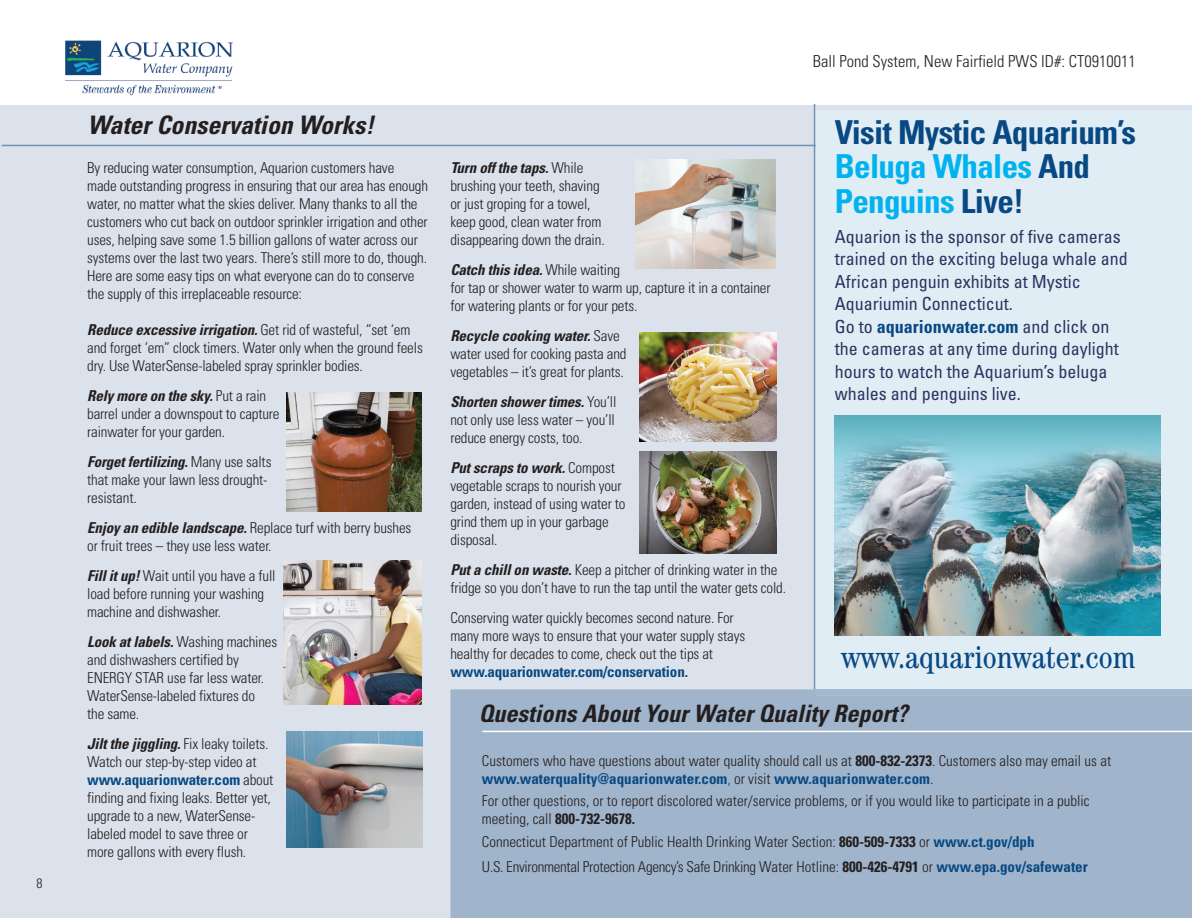
<style>
.page{position:relative;width:1192px;height:918px;background:#fff}
.page>*{position:absolute;margin:0;border:0;box-sizing:border-box;transform-origin:0 0}
.t1{font:700 condensed 33px/34.5px "Univers";letter-spacing:-.02em;color:#084983}
.t2{font:condensed 31.5px "Century";color:#084983}
.t3{font:italic 700 condensed 25.5px "Univers";color:#231f20}
.t4{font:italic 700 condensed 24px "Univers";color:#231f20}
.t5{font:condensed 18px/22.5px "Univers";color:#2b3461}
.t6{font:300 condensed 16.5px "Univers";color:#231f20}
.t7{font:300 condensed 15px/18px "Univers";letter-spacing:-.01em;color:#231f20}
.t8{font:700 condensed 15px "Univers";letter-spacing:-.01em;color:#084983}
.t9{font:300 condensed 13.5px "Univers";color:#231f20}
.s1{font-weight:700;font-style:italic}
.s2{font-weight:700;color:#084983}
.s3{color:#00b3ee}
.s4{font-weight:700}
.s5{color:#084983}
</style>
<div class="page">
<div style="left:0;top:106px;width:1191px;height:812px;background:#dbe2eb"></div>
<div style="left:815px;top:110px;width:376px;height:585px;background:#e1edf5"></div>
<img style="left:834px;top:415px;width:326px;height:221px">
<img style="left:65px;top:40px;width:168px;height:55px">
<hr style="left:2px;top:145px;width:813px;height:1px;background:#6e93b4">
<img style="left:287px;top:393px;width:134px;height:119px">
<img style="left:639px;top:452px;width:137px;height:102px">
<img style="left:283px;top:560px;width:138px;height:144px">
<img style="left:639px;top:332px;width:137px;height:109px">
<img style="left:635px;top:160px;width:140px;height:109px">
<img style="left:287px;top:731px;width:135px;height:116px">
<div style="left:450px;top:689px;width:741px;height:229px;background:#a0b4cb"></div>
<div style="left:815px;top:689px;width:376px;height:6px;background:#a2b8cf"></div>
<hr style="left:813px;top:104px;width:2px;height:585px;background:#6e93b4">
<hr style="left:482px;top:731px;width:709px;height:1px;background:#fff">
<p class="t9" style="left:37px;top:878px;width:7px">8</p>
<h3 class="t3" style="left:87px;top:116px;width:288px">Water Conservation Works!</h3>
<p class="t7" style="left:87px;top:160px;width:342px">By reducing water consumption, Aquarion customers have<br>made outstanding progress in ensuring that our area has enough water, no matter what the skies deliver. Many thanks to all the customers who cut back on outdoor sprinkler irrigation and other uses, helping save some 1.5 billion gallons of water across our systems over the last two years. There’s still more to do, though.<br>Here are some easy tips on what everyone can do to conserve the supply of this irreplaceable resource:</p>
<p class="t7" style="left:87px;top:322px;width:337px"><span class="s1">Reduce excessive irrigation.</span> Get rid of wasteful, “set ‘em and forget ‘em” clock timers. Water only when the ground feels dry. Use WaterSense-labeled spray sprinkler bodies.</p>
<p class="t7" style="left:87px;top:388px;width:194px"><span class="s1">Rely more on the sky.</span> Put a rain barrel under a downspout to capture rainwater for your garden.</p>
<p class="t7" style="left:87px;top:454px;width:186px"><span class="s1">Forget fertilizing.</span> Many use salts that make your lawn less drought&shy;resistant.</p>
<p class="t7" style="left:87px;top:520px;width:326px"><span class="s1">Enjoy an edible landscape.</span> Replace turf with berry bushes or fruit trees – they use less water.</p>
<p class="t7" style="left:87px;top:568px;width:190px"><span class="s1">Fill it up!</span> Wait until you have a full load before running your washing machine and dishwasher.</p>
<p class="t7" style="left:87px;top:634px;width:192px"><span class="s1">Look at labels.</span> Washing machines and dishwashers certified by<br>ENERGY STAR use far less water.<br>WaterSense-labeled fixtures do<br>the same.</p>
<p class="t7" style="left:87px;top:736px;width:188px"><span class="s1">Jilt the jiggling.</span> Fix leaky toilets.<br>Watch our step-by-step video at <span class="s2">www.aquarionwater.com</span> about finding and fixing leaks. Better yet, upgrade to a new, WaterSense&shy;labeled model to save three or more gallons with every flush.</p>
<p class="t6" style="left:812px;top:55px;width:324px">Ball Pond System, New Fairfield PWS ID#: CT0910011</p>
<h1 class="t1" style="left:834px;top:118px;width:303px">Visit Mystic Aquarium’s<br><span class="s3">Beluga Whales</span> And<br><span class="s3">Penguins</span> Live!</h1>
<p class="t5" style="left:834px;top:227px;width:294px">Aquarion is the sponsor of five cameras trained on the exciting beluga whale and African penguin exhibits at Mystic Aquariumin Connecticut.<br>Go to <span class="s2">aquarionwater.com</span> and click on the cameras at any time during daylight hours to watch the Aquarium’s beluga whales and penguins live.</p>
<p class="t7" style="left:450px;top:160px;width:156px"><span class="s1">Turn off the taps.</span> While brushing your teeth, shaving or just groping for a towel, keep good, clean water from disappearing down the drain.</p>
<p class="t7" style="left:450px;top:262px;width:322px"><span class="s1">Catch this idea.</span> While waiting<br>for tap or shower water to warm up, capture it in a container for watering plants or for your pets.</p>
<p class="t7" style="left:450px;top:328px;width:178px"><span class="s1">Recycle cooking water.</span> Save water used for cooking pasta and vegetables – it’s great for plants.</p>
<p class="t7" style="left:450px;top:394px;width:167px;text-align:justify"><span class="s1">Shorten shower times.</span> You’ll not only use less water – you’ll reduce energy costs, too.</p>
<p class="t7" style="left:450px;top:460px;width:177px"><span class="s1">Put scraps to work.</span> Compost vegetable scraps to nourish your garden, instead of using water to grind them up in your garbage disposal.</p>
<p class="t7" style="left:450px;top:562px;width:337px"><span class="s1">Put a chill on waste.</span> Keep a pitcher of drinking water in the fridge so you don’t have to run the tap until the water gets cold.</p>
<p class="t7" style="left:450px;top:610px;width:296px">Conserving water quickly becomes second nature. For many more ways to ensure that your water supply stays healthy for decades to come, check out the tips at</p>
<p class="t8" style="left:450px;top:666px;width:239px">www.aquarionwater.com/conservation.</p>
<h3 class="t4" style="left:479px;top:705px;width:430px">Questions About Your Water Quality Report?</h3>
<h2 class="t2" style="left:841px;top:647px;width:295px">www.aquarionwater.com</h2>
<p class="t7" style="left:482px;top:752px;width:630px">Customers who have questions about water quality should call us at <span class="s4">800-832-2373</span>. Customers also may email us at <span class="s2">www.waterquality@aquarionwater.com</span><span class="s5">,</span> or visit <span class="s2">www.aquarionwater.com</span>.</p>
<p class="t7" style="left:482px;top:793px;width:609px">For other questions, or to report discolored water/service problems, or if you would like to participate in a public meeting, call <span class="s4">800-732-9678.</span></p>
<p class="t7" style="left:482px;top:830px;width:607px;line-height:25.5px">Connecticut Department of Public Health Drinking Water Section: <span class="s4">860-509-7333</span> or <span class="s2">www.ct.gov/dph<br></span>U.S. Environmental Protection Agency’s Safe Drinking Water Hotline: <span class="s4">800-426-4791</span> or <span class="s2">www.epa.gov/safewater</span></p>
</div>
